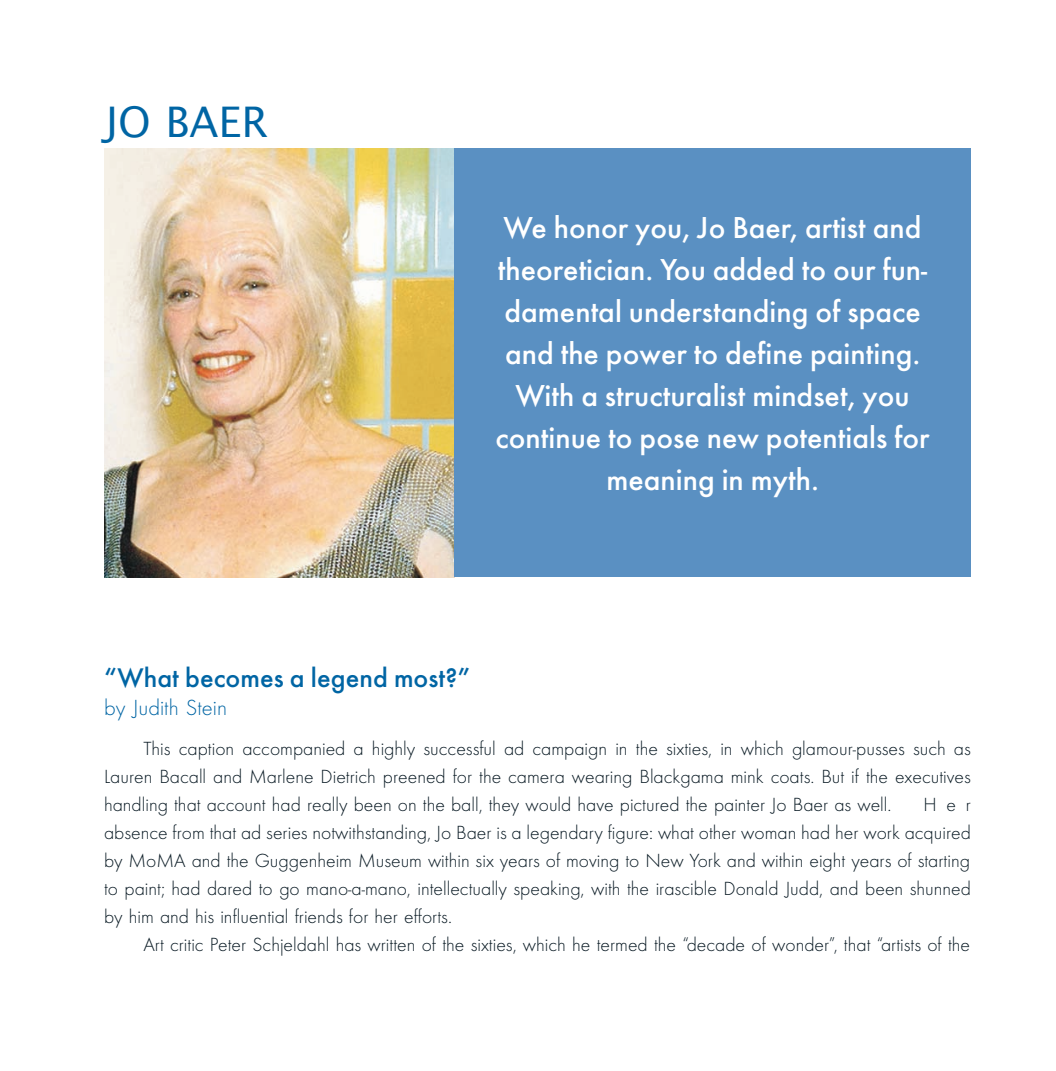
<style>
.page{position:relative;width:1056px;height:1071px;background:#fff}
.page>*{position:absolute;margin:0;border:0;box-sizing:border-box;transform-origin:0 0}
.t1{font:42px "Lucida Sans";color:#0065a4}
.t2{font:31.5px/42px "Futura Mdm";color:#fff;text-align:center}
.t3{font:28px "Futura Mdm";color:#0065a4}
.t4{font:22.75px "Futura Lgt";color:#0065a4}
.t5{font:19.78px/28px "Futura Lgt";color:#071822;text-align:justify}
</style>
<div class="page">
<img style="left:104px;top:149px;width:350px;height:428px">
<div style="left:454px;top:149px;width:516px;height:428px;background:#5a90c2"></div>
<h1 class="t1" style="left:105px;top:104px;width:164px">JO BAER</h1>
<h2 class="t2" style="left:495px;top:209px;width:435px">We honor you, Jo Baer, artist and theoretician. You added to our fun&shy;damental understanding of space and the power to define painting.<br>With a structuralist mindset, you continue to pose new potentials for meaning in myth.</h2>
<h3 class="t3" style="left:104px;top:666px;width:368px">“What becomes a legend most?”</h3>
<p class="t4" style="left:104px;top:698px;width:124px">by Judith Stein</p>
<p class="t5" style="left:104px;top:736px;width:868px;text-indent:39px">This caption accompanied a highly successful ad campaign in the sixties, in which glamour-pusses such as Lauren Bacall and Marlene Dietrich preened for the camera wearing Blackgama mink coats. But if the executives handling that account had really been on the ball, they would have pictured the painter Jo Baer as well.</p>
<p class="t5" style="left:104px;top:792px;width:868px;text-indent:819px">Her absence from that ad series notwithstanding, Jo Baer is a legendary figure: what other woman had her work acquired by MoMA and the Guggenheim Museum within six years of moving to New York and within eight years of starting to paint; had dared to go mano-a-mano, intellectually speaking, with the irascible Donald Judd, and been shunned by him and his influential friends for her efforts.</p>
<p class="t5" style="left:143px;top:932px;width:828px">Art critic Peter Schjeldahl has written of the sixties, which he termed the “decade of wonder”, that “artists of the</p>
</div>
